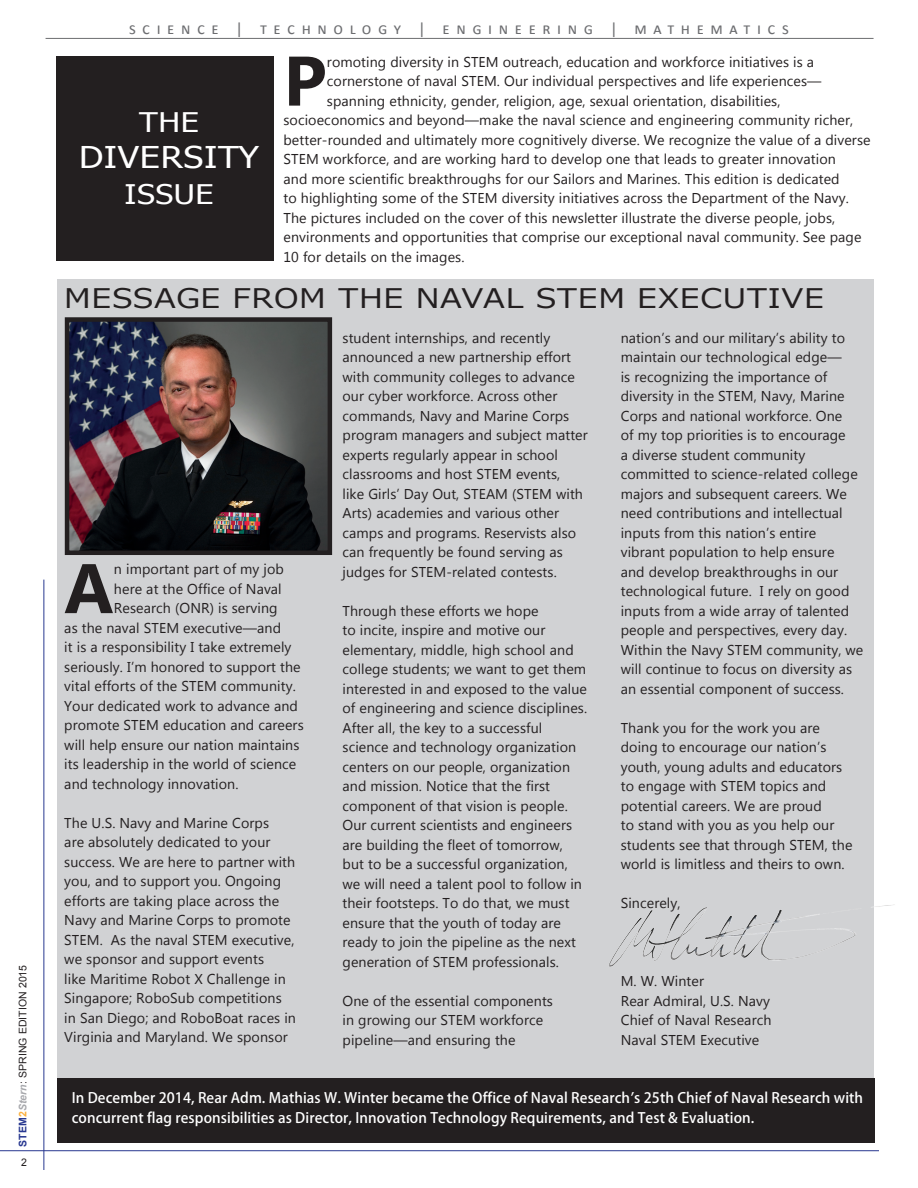
<style>
.page{position:relative;width:918px;height:1188px;background:#fff}
.page>*{position:absolute;margin:0;border:0;box-sizing:border-box;transform-origin:0 0}
.t1{font:700 69.9px "Lao UI";color:#231f20}
.t2{font:30px "Tahoma";letter-spacing:.02em;color:#fff;scale:1.19 1}
.t3{font:27px "Meiryo UI";letter-spacing:.02em;color:#231f20;scale:1.19 1}
.t4{font:27px "Tahoma";letter-spacing:.02em;color:#fff;scale:1.19 1}
.t5{font:16.5px "Calibri";letter-spacing:.4em;color:#6c6d70}
.t6{font:14.25px/19.5px "Lao UI";letter-spacing:.005em;color:#231f20}
.t7{font:700 14.25px/19.5px "Adobe Fan Heiti Std";letter-spacing:.005em;color:#fff}
.t8{font:10.5px "Arial";letter-spacing:.005em;color:#231f20}
.s1{font-weight:700;color:#283890}
.s2{font-weight:700;color:#fbb03f}
.s3{font-weight:700;font-style:italic;color:#a8a9ad}
.s4{font-family:"Verdana";font-weight:400}
</style>
<div class="page">
<hr style="left:46px;top:38px;width:828px;height:1px;background:#6c6d70">
<hr style="left:0;top:1150px;width:879px;height:1px;background:#283890">
<hr style="left:44px;top:580px;width:1px;height:590px;background:#283890">
<div style="left:56px;top:56px;width:218px;height:204px;background:#231f20"></div>
<div style="left:57px;top:280px;width:817px;height:863px;background:#d1d2d4"></div>
<img style="left:70px;top:322px;width:257px;height:228px">
<div style="left:65px;top:317px;width:267px;height:238px;border:4px solid #231f20"></div>
<img style="left:609px;top:904px;width:286px;height:63px">
<div style="left:57px;top:1079px;width:817px;height:64px;background:#231f20"></div>
<p class="t8" style="left:16px;top:1147px;width:183px;rotate:-90deg"><span class="s1">STEM</span><span class="s2">2</span><span class="s3">Stern</span>: SPRING EDITION 2015</p>
<p class="t8" style="left:21px;top:1155px;width:7px">2</p>
<p class="t5" style="left:129px;top:18px;width:661px">science | technology | engineering | mathematics</p>
<h3 class="t4" style="left:139px;top:104px;width:52px">THE</h3>
<h2 class="t2" style="left:79px;top:137px;width:153px">DIVERSITY</h2>
<h3 class="t4" style="left:125px;top:176px;width:76px">ISSUE</h3>
<h1 class="t1" style="left:284px;top:34px;width:44px">P</h1>
<p class="t6" style="left:327px;top:51px;width:489px">romoting diversity in STEM outreach, education and workforce initiatives is a</p>
<p class="t6" style="left:327px;top:71px;width:496px">cornerstone of naval STEM. Our individual perspectives and life experiences—</p>
<p class="t6" style="left:327px;top:90px;width:455px">spanning ethnicity, gender, religion, age, sexual orientation, disabilities,</p>
<p class="t6" style="left:283px;top:110px;width:571px">socioeconomics and beyond—make the naval science and engineering community richer,</p>
<p class="t6" style="left:283px;top:129px;width:589px">better-rounded and ultimately more cognitively diverse. We recognize the value of a diverse</p>
<p class="t6" style="left:283px;top:149px;width:554px">STEM workforce, and are working hard to develop one that leads to greater innovation</p>
<p class="t6" style="left:283px;top:168px;width:558px">and more scientific breakthroughs for our Sailors and Marines. This edition is dedicated</p>
<p class="t6" style="left:283px;top:188px;width:567px">to highlighting some of the STEM diversity initiatives across the Department of the Navy.</p>
<p class="t6" style="left:283px;top:207px;width:553px">The pictures included on the cover of this newsletter illustrate the diverse people, jobs,</p>
<p class="t6" style="left:283px;top:227px;width:579px">environments and opportunities that comprise our exceptional naval community. See page</p>
<p class="t6" style="left:283px;top:246px;width:183px">10 for details on the images.</p>
<h3 class="t3" style="left:64px;top:279px;width:640px">MESSAGE FROM THE NAVAL STEM EXECUTIVE</h3>
<h1 class="t1" style="left:64px;top:542px;width:51px">A</h1>
<p class="t6" style="left:114px;top:559px;width:172px">n important part of my job</p>
<p class="t6" style="left:114px;top:578px;width:169px">here at the Office of Naval</p>
<p class="t6" style="left:114px;top:598px;width:165px">Research (ONR) is serving</p>
<p class="t6" style="left:64px;top:617px;width:218px">as the naval STEM executive—and</p>
<p class="t6" style="left:64px;top:637px;width:229px">it is a responsibility I take extremely</p>
<p class="t6" style="left:64px;top:656px;width:238px">seriously. I’m honored to support the</p>
<p class="t6" style="left:64px;top:676px;width:233px">vital efforts of the STEM community.</p>
<p class="t6" style="left:64px;top:695px;width:235px">Your dedicated work to advance and</p>
<p class="t6" style="left:64px;top:715px;width:241px">promote STEM education and careers</p>
<p class="t6" style="left:64px;top:734px;width:237px">will help ensure our nation maintains</p>
<p class="t6" style="left:64px;top:754px;width:234px">its leadership in the world of science</p>
<p class="t6" style="left:64px;top:773px;width:176px">and technology innovation.</p>
<p class="t6" style="left:64px;top:812px;width:233px">The U.S. Navy and Marine Corps<br>are absolutely dedicated to your success. We are here to partner with you, and to support you. Ongoing efforts are taking place across the Navy and Marine Corps to promote STEM. As the naval STEM executive, we sponsor and support events<br>like Maritime Robot X Challenge in Singapore; RoboSub competitions in San Diego; and RoboBoat races in Virginia and Maryland. We sponsor</p>
<p class="t6" style="left:343px;top:328px;width:247px">student internships, and recently announced a new partnership effort with community colleges to advance our cyber workforce. Across other commands, Navy and Marine Corps program managers and subject matter experts regularly appear in school classrooms and host STEM events,<br>like Girls’ Day Out, STEAM (STEM with Arts) academies and various other camps and programs. Reservists also can frequently be found serving as judges for STEM-related contests.</p>
<p class="t6" style="left:343px;top:601px;width:246px">Through these efforts we hope<br>to incite, inspire and motive our elementary, middle, high school and college students; we want to get them interested in and exposed to the value of engineering and science disciplines.<br>After all, the key to a successful science and technology organization centers on our people, organization and mission. Notice that the first component of that vision is people.<br>Our current scientists and engineers are building the fleet of tomorrow, but to be a successful organization, we will need a talent pool to follow in their footsteps. To do that, we must ensure that the youth of today are ready to join the pipeline as the next generation of STEM professionals.</p>
<p class="t6" style="left:343px;top:990px;width:212px">One of the essential components in growing our STEM workforce pipeline—and ensuring the</p>
<p class="t6" style="left:621px;top:327px;width:244px">nation’s and our military’s ability to maintain our technological edge—<br>is recognizing the importance of diversity in the STEM, Navy, Marine Corps and national workforce. One<br>of my top priorities is to encourage<br>a diverse student community committed to science-related college majors and subsequent careers. We need contributions and intellectual inputs from this nation’s entire vibrant population to help ensure<br>and develop breakthroughs in our technological future. I rely on good inputs from a wide array of talented people and perspectives, every day.<br>Within the Navy STEM community, we will continue to focus on diversity as an essential component of success.</p>
<p class="t6" style="left:621px;top:717px;width:233px">Thank you for the work you are doing to encourage our nation’s youth, young adults and educators to engage with STEM topics and potential careers. We are proud<br>to stand with you as you help our students see that through STEM, the world is limitless and theirs to own.</p>
<p class="t6" style="left:621px;top:893px;width:61px">Sincerely,</p>
<p class="t6" style="left:621px;top:971px;width:152px">M. W. Winter<br>Rear Admiral, U.S. Navy<br>Chief of Naval Research<br>Naval STEM Executive</p>
<p class="t7" style="left:72px;top:1089px;width:793px">In December 2014, Rear Adm. Mathias W. Winter became the Office of Naval Research<span class="s4">’</span>s 25th Chief of Naval Research with concurrent flag responsibilities as Director, Innovation Technology Requirements, and Test &amp; Evaluation.</p>
</div>
